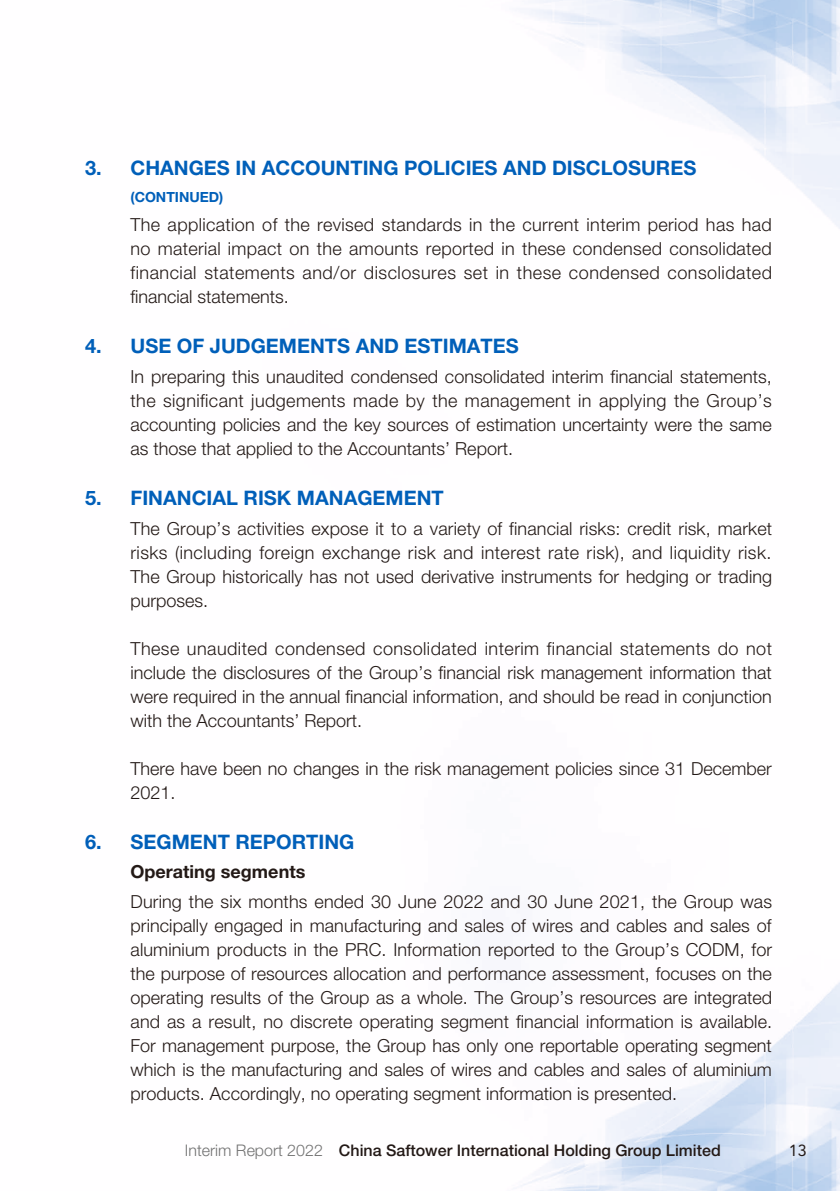
<style>
.page{position:relative;width:840px;height:1191px;background:#fff}
.page>*{position:absolute;margin:0;border:0;box-sizing:border-box;transform-origin:0 0}
.t1{font:700 20px "Helvetica Neue LT Std";color:#005fb9}
.t2{font:300 18px/24px "Helvetica Neue LT Std";color:#231916;text-align:justify}
.t3{font:700 18px "Helvetica Neue LT Std";color:#231916}
.t4{font:500 16px "Helvetica Neue LT Std";color:#231916}
.t5{font:16px "Avenir LT Std";color:#231916}
.t6{font:700 14px "Helvetica Neue LT Std";color:#005fb9}
.s1{font-weight:300;color:#727272}
</style>
<div class="page">
<img style="left:521px;top:0;width:318px;height:1191px">
<p class="t1" style="left:85px;top:156px;width:612px">3. CHANGES IN ACCOUNTING POLICIES AND DISCLOSURES</p>
<p class="t6" style="left:130px;top:189px;width:94px">(CONTINUED)</p>
<p class="t2" style="left:130px;top:212px;width:642px">The application of the revised standards in the current interim period has had no material impact on the amounts reported in these condensed consolidated financial statements and/or disclosures set in these condensed consolidated financial statements.</p>
<p class="t1" style="left:85px;top:334px;width:435px">4. USE OF JUDGEMENTS AND ESTIMATES</p>
<p class="t2" style="left:130px;top:364px;width:642px">In preparing this unaudited condensed consolidated interim financial statements, the significant judgements made by the management in applying the Group’s accounting policies and the key sources of estimation uncertainty were the same as those that applied to the Accountants’ Report.</p>
<p class="t1" style="left:85px;top:485px;width:360px">5. FINANCIAL RISK MANAGEMENT</p>
<p class="t2" style="left:130px;top:516px;width:642px">The Group’s activities expose it to a variety of financial risks: credit risk, market risks (including foreign exchange risk and interest rate risk), and liquidity risk.<br>The Group historically has not used derivative instruments for hedging or trading purposes.</p>
<p class="t2" style="left:130px;top:636px;width:642px">These unaudited condensed consolidated interim financial statements do not include the disclosures of the Group’s financial risk management information that were required in the annual financial information, and should be read in conjunction with the Accountants’ Report.</p>
<p class="t2" style="left:130px;top:756px;width:642px">There have been no changes in the risk management policies since 31 December<br>2021.</p>
<p class="t1" style="left:85px;top:829px;width:271px">6. SEGMENT REPORTING</p>
<p class="t3" style="left:130px;top:860px;width:176px">Operating segments</p>
<p class="t2" style="left:130px;top:889px;width:642px">During the six months ended 30 June 2022 and 30 June 2021, the Group was principally engaged in manufacturing and sales of wires and cables and sales of aluminium products in the PRC. Information reported to the Group’s CODM, for the purpose of resources allocation and performance assessment, focuses on the operating results of the Group as a whole. The Group’s resources are integrated and as a result, no discrete operating segment financial information is available.<br>For management purpose, the Group has only one reportable operating segment which is the manufacturing and sales of wires and cables and sales of aluminium products. Accordingly, no operating segment information is presented.</p>
<p class="t4" style="left:185px;top:1140px;width:537px"><span class="s1">Interim Report 2022</span> China Saftower International Holding Group Limited</p>
<p class="t5" style="left:788px;top:1141px;width:19px">13</p>
</div>
